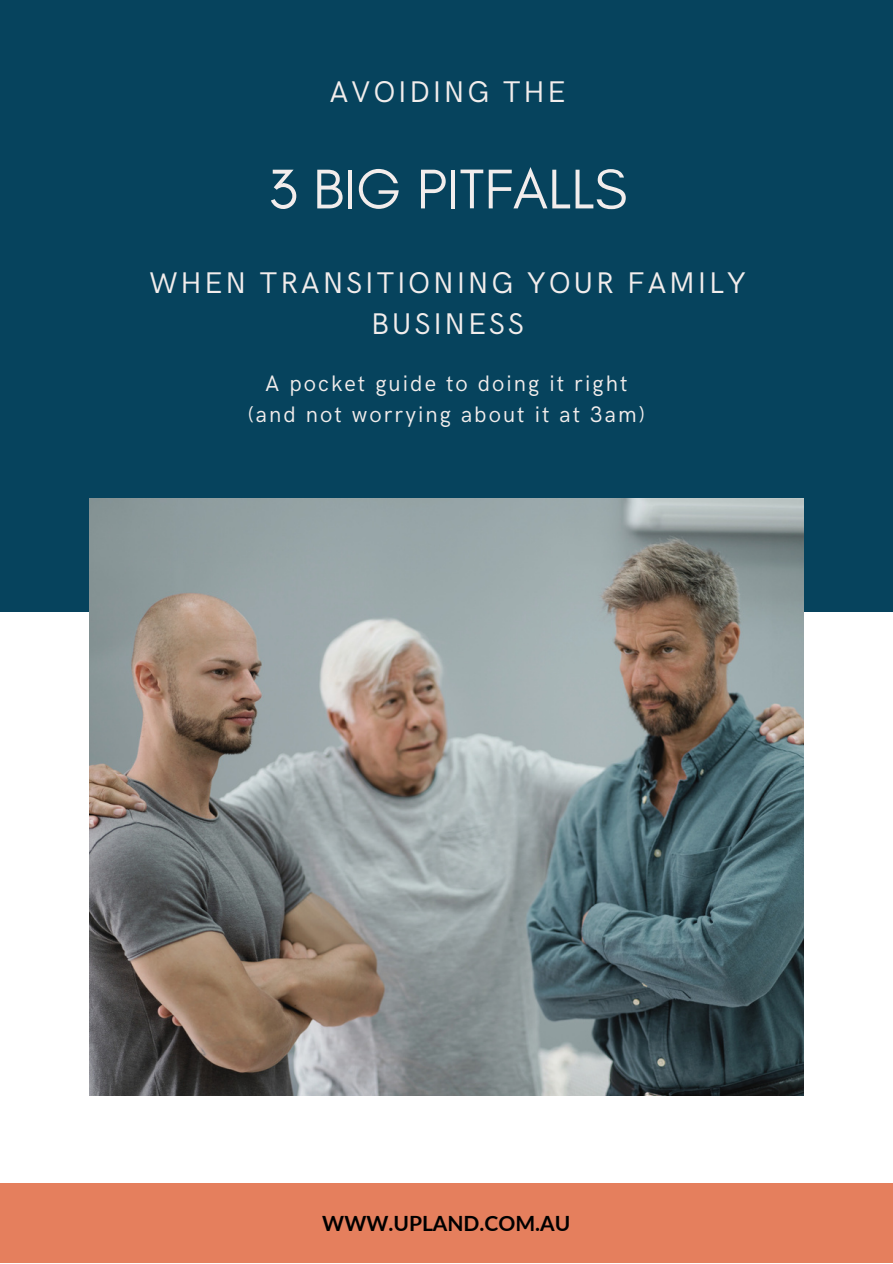
<style>
.page{position:relative;width:893px;height:1264px;background:#fff}
.page>*{position:absolute;margin:0;border:0;box-sizing:border-box;transform-origin:0 0}
.t1{font:57px "Glacial Indifference";color:#f2edec}
.t2{font:30px/41.5px "HK Grotesk";letter-spacing:.09em;color:#f2edec;text-align:center}
.t3{font:22.5px/31.5px "HK Grotesk";letter-spacing:.09em;color:#f2edec;text-align:center}
.t4{font:700 21px "Lato";color:#000}
</style>
<div class="page">
<div style="left:0;top:0;width:892px;height:611px;background:#06435d"></div>
<img style="left:89px;top:498px;width:714px;height:597px">
<div style="left:0;top:1182px;width:892px;height:80px;background:#e57f5d"></div>
<h2 class="t2" style="left:329px;top:73px;width:238px">AVOIDING THE</h2>
<h1 class="t1" style="left:268px;top:154px;width:361px">3 BIG PITFALLS</h1>
<h2 class="t2" style="left:149px;top:263px;width:598px">WHEN TRANSITIONING YOUR FAMILY<br>BUSINESS</h2>
<p class="t3" style="left:248px;top:368px;width:398px">A pocket guide to doing it right (and not worrying about it at 3am)</p>
<p class="t4" style="left:322px;top:1209px;width:249px">WWW.UPLAND.COM.AU</p>
</div>
